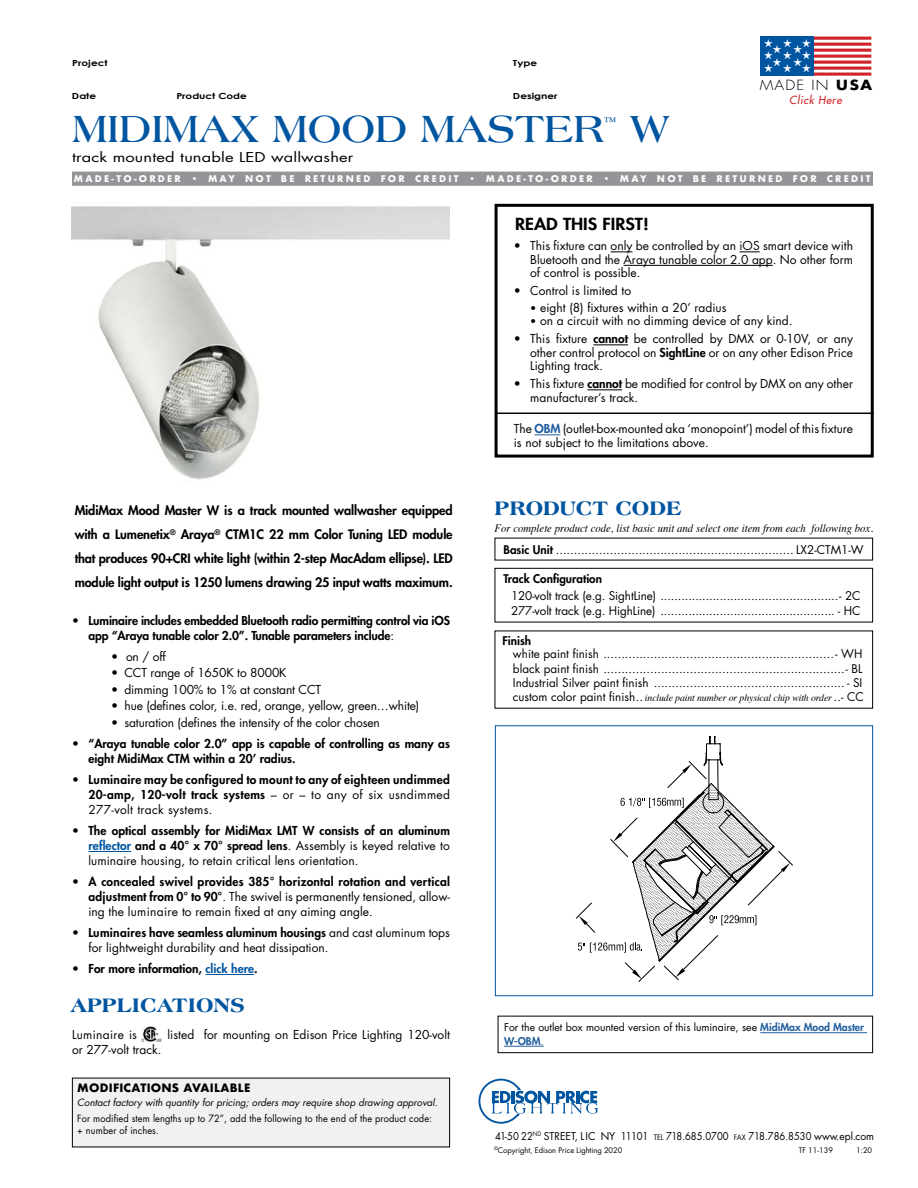
<style>
.page{position:relative;width:918px;height:1188px;background:#fff}
.page>*{position:absolute;margin:0;border:0;box-sizing:border-box;transform-origin:0 0}
.t1{font:700 40.5px "Americana";color:#0055a1}
.t2{font:800 21px "Americana";color:#0055a1}
.t3{font:800 16.2px "Futura";color:#000;scale:1.11 1}
.t4{font:300 13.65px "Futura";letter-spacing:.08em;color:#000;scale:1.11 1}
.t5{font:13.2px "Futura";letter-spacing:.01em;color:#000;scale:1.25 1}
.t6{font:800 12.75px/24px "Futura";letter-spacing:-.01em;color:#000;text-align:justify}
.t7{font:700 12.3px "Americana";color:#0055a1}
.t8{font:12px/13.5px "Futura";color:#000;text-align:justify}
.t9{font:800 12px/15px "Futura";color:#000}
.t10{font:12px "Futura";letter-spacing:.025em;color:#000}
.t11{font:11.7px/14.2px "Futura";color:#000}
.t12{font:800 11.7px "Futura";color:#000}
.t13{font:italic 11.25px "Times";color:#000;scale:.95 1}
.t14{font:700 11.25px "Futura";letter-spacing:.02em;color:#000}
.t15{font:italic 10.95px "Futura";letter-spacing:.05em;color:#d2232a}
.t16{font:10.65px/12.9px "Monotype Sorts";letter-spacing:.98em;color:#fff}
.t17{font:10.5px/13.5px "Futura";color:#000}
.t18{font:10.5px "Futura";color:#000;scale:.9 1}
.t19{font:9.75px/12px "Futura";letter-spacing:.01em;color:#000;scale:.95 1}
.t20{font:italic 9.75px "Futura";color:#000}
.t21{font:italic 9.75px "Times";letter-spacing:-.01em;color:#000}
.t22{font:700 9px "Futura";letter-spacing:.245em;color:#fff}
.t23{font:700 8.4px "Century Gothic";color:#000;scale:1.25 1}
.t24{font:7.5px "Futura";color:#000}
.s1{font-weight:700}
.s2{font-size:10.5px}
.s3{font-weight:800}
.s4{font-weight:800;color:#215e9e}
.s5{font-family:"Futura";font-style:normal;font-size:11.7px}
.s6{font-weight:400}
.s7{font-weight:800;color:#0055a1}
.s8{color:#0055a1}
.s9{color:#215e9e}
.s10{font-size:7.35px}
</style>
<div class="page">
<hr style="left:88px;top:851px;width:43px;height:1px;background:#0055a1">
<hr style="left:206px;top:974px;width:48px;height:1px;background:#0055a1">
<svg style="left:478px;top:1079px;width:120px;height:45px"></svg>
<img style="left:72px;top:206px;width:378px;height:274px">
<img style="left:142px;top:1026px;width:20px;height:15px">
<div style="left:72px;top:172px;width:801px;height:14px;background:#939598;border:2px solid #939598"></div>
<div style="left:498px;top:1016px;width:375px;height:37px;border:1px solid #000"></div>
<hr style="left:760px;top:1032px;width:107px;height:1px;background:#215e9e">
<hr style="left:504px;top:1046px;width:40px;height:1px;background:#215e9e">
<div style="left:495px;top:568px;width:378px;height:54px;border:1px solid #000"></div>
<div style="left:495px;top:725px;width:378px;height:271px;border:1px solid #0055a1"></div>
<svg style="left:575px;top:736px;width:218px;height:246px"></svg>
<hr style="left:813px;top:37px;width:58px;height:3px;background:#d2232a">
<hr style="left:813px;top:43px;width:58px;height:3px;background:#d2232a">
<hr style="left:813px;top:49px;width:58px;height:3px;background:#d2232a">
<hr style="left:813px;top:55px;width:58px;height:3px;background:#d2232a">
<hr style="left:813px;top:61px;width:58px;height:3px;background:#d2232a">
<hr style="left:813px;top:67px;width:58px;height:3px;background:#d2232a">
<hr style="left:813px;top:73px;width:58px;height:3px;background:#d2232a">
<div style="left:760px;top:37px;width:54px;height:39px;background:#0055a1"></div>
<div style="left:72px;top:1078px;width:378px;height:69px;background:#f1f1f2"></div>
<div style="left:495px;top:204px;width:379px;height:254px;border:3px solid #000"></div>
<svg style="left:611px;top:251px;width:21px;height:1px"></svg>
<svg style="left:739px;top:251px;width:21px;height:1px"></svg>
<hr style="left:624px;top:265px;width:149px;height:1px;background:#000">
<hr style="left:593px;top:344px;width:35px;height:1px;background:#000">
<hr style="left:587px;top:389px;width:35px;height:1px;background:#000">
<svg style="left:534px;top:434px;width:26px;height:1px"></svg>
<hr style="left:495px;top:413px;width:379px;height:1px;background:#000">
<p class="t23" style="left:72px;top:57px;width:30px">Project</p>
<p class="t23" style="left:72px;top:91px;width:21px">Date</p>
<p class="t23" style="left:176px;top:91px;width:58px">Product Code</p>
<p class="t23" style="left:513px;top:91px;width:37px">Designer</p>
<p class="t23" style="left:513px;top:57px;width:21px">Type</p>
<h1 class="t1" style="left:72px;top:106px;width:534px">MIDIMAX MOOD MASTER</h1>
<p class="t7" style="left:604px;top:114px;width:14px">™</p>
<h1 class="t1" style="left:630px;top:106px;width:42px">W</h1>
<p class="t5" style="left:72px;top:148px;width:227px">track mounted tunable LED wallwasher</p>
<p class="t16" style="left:764px;top:37px;width:29px">H H</p>
<p class="t16" style="left:773px;top:43px;width:10px">H<br>H</p>
<p class="t16" style="left:794px;top:43px;width:10px">H<br>H</p>
<p class="t16" style="left:764px;top:37px;width:48px;text-align:justify;text-indent:38px">H HHH HHH</p>
<p class="t15" style="left:789px;top:93px;width:54px">Click Here</p>
<p class="t4" style="left:760px;top:76px;width:103px">MADE IN <span class="s1">USA</span></p>
<p class="t22" style="left:74px;top:173px;width:798px">MADE-TO-ORDER • MAY NOT BE RETURNED FOR CREDIT • MADE-TO-ORDER • MAY NOT BE RETURNED FOR CREDIT</p>
<h3 class="t3" style="left:515px;top:213px;width:122px">READ THIS FIRST!</h3>
<p class="t8" style="left:530px;top:239px;width:324px;text-indent:-16px">• This fixture can only be controlled by an iOS smart device with Bluetooth and the Araya tunable color 2.0 app. No other form of control is possible.</p>
<p class="t8" style="left:514px;top:284px;width:119px">• Control is limited to</p>
<p class="t8" style="left:530px;top:300px;width:198px"><span class="s2">•</span> eight (8) fixtures within a 20’ radius</p>
<p class="t8" style="left:530px;top:314px;width:264px"><span class="s2">•</span> on a circuit with no dimming device of any kind.</p>
<p class="t8" style="left:530px;top:332px;width:324px;text-indent:-16px">• This fixture <span class="s3">cannot</span> be controlled by DMX or 0-10V, or any other control protocol on <span class="s3">SightLine</span> or on any other Edison Price Lighting track.</p>
<p class="t8" style="left:530px;top:377px;width:324px;text-indent:-16px">• This fixture <span class="s3">cannot</span> be modified for control by DMX on any other manufacturer’s track.</p>
<p class="t8" style="left:514px;top:422px;width:341px">The <span class="s4">OBM</span> (outlet-box-mounted aka ‘monopoint’) model of this fixture is not subject to the limitations above.</p>
<p class="t6" style="left:75px;top:498px;width:380px">MidiMax Mood Master W is a track mounted wallwasher equipped with a Lumenetix<sup>®</sup> Araya<sup>®</sup> CTM1C 22 mm Color Tuning LED module that produces 90+CRI white light (within 2-step MacAdam ellipse). LED module light output is 1250 lumens drawing 25 input watts maximum.</p>
<h2 class="t2" style="left:495px;top:496px;width:189px">PRODUCT CODE</h2>
<p class="t13" style="left:495px;top:518px;width:400px">For complete product code, list basic unit and select one item from each following box.</p>
<p class="t11" style="left:504px;top:543px;width:361px"><span class="s3">Basic Unit</span> .................................................................. LX2-CTM1-W</p>
<p class="t12" style="left:504px;top:571px;width:100px">Track Configuration</p>
<p class="t11" style="left:511px;top:588px;width:351px;line-height:15px">120-volt track (e.g. SightLine) ...................................................- 2C<br>277-volt track (e.g. HighLine) .................................................. - HC</p>
<p class="t12" style="left:502px;top:633px;width:30px">Finish</p>
<p class="t11" style="left:513px;top:647px;width:351px;text-align:justify">white paint finish ................................................................- WH black paint finish ...................................................................- BL Industrial Silver paint finish ..................................................... - SI</p>
<p class="t21" style="left:513px;top:689px;width:353px"><span class="s5">custom color paint finish..</span> include paint number or physical chip with order <span class="s5">..- CC</span></p>
<p class="t9" style="left:88px;top:613px;width:363px;text-indent:-16px">• Luminaire includes embedded Bluetooth radio permitting control via iOS app “Araya tunable color 2.0”. Tunable parameters include<span class="s6">:</span></p>
<p class="t8" style="left:111px;top:649px;width:56px">• on / off</p>
<p class="t8" style="left:111px;top:666px;width:177px">• CCT range of 1650K to 8000K</p>
<p class="t8" style="left:111px;top:682px;width:212px">• dimming 100% to 1% at constant CCT</p>
<p class="t8" style="left:111px;top:699px;width:310px">• hue (defines color, i.e. red, orange, yellow, green…white)</p>
<p class="t8" style="left:111px;top:715px;width:270px">• saturation (defines the intensity of the color chosen</p>
<p class="t9" style="left:88px;top:736px;width:363px;text-indent:-16px">• “Araya tunable color 2.0” app is capable of controlling as many as eight MidiMax CTM within a 20’ radius.</p>
<p class="t9" style="left:88px;top:772px;width:363px;text-align:justify;text-indent:-16px">• Luminaire may be configured to mount to any of eighteen undimmed 20-amp, 120-volt track systems <span class="s6">– or – to any of six usndimmed 277-volt track systems.</span></p>
<p class="t8" style="left:88px;top:823px;width:363px;line-height:15px;text-indent:-16px"><span class="s3">• The optical assembly for MidiMax LMT W consists of an aluminum </span><span class="s7">reflector</span> <span class="s3">and a 40° x 70° spread lens</span>. Assembly is keyed relative to luminaire housing, to retain critical lens orientation.</p>
<p class="t8" style="left:88px;top:874px;width:363px;line-height:15px;text-indent:-16px"><span class="s3">• A concealed swivel provides 385° horizontal rotation and vertical adjustment from 0° to 90°</span>. The swivel is permanently tensioned, allow&shy;ing the luminaire to remain fixed at any aiming angle.</p>
<p class="t8" style="left:88px;top:925px;width:363px;line-height:15px;text-indent:-16px"><span class="s3">• Luminaires have seamless aluminum housings</span> and cast aluminum tops for lightweight durability and heat dissipation.</p>
<p class="t9" style="left:72px;top:961px;width:187px">• For more information, <span class="s8">click here</span>.</p>
<h2 class="t2" style="left:70px;top:993px;width:176px">APPLICATIONS</h2>
<p class="t10" style="left:72px;top:1026px;width:67px">Luminaire is</p>
<p class="t8" style="left:168px;top:1028px;width:284px">listed for mounting on Edison Price Lighting 120-volt</p>
<p class="t8" style="left:72px;top:1043px;width:91px">or 277-volt track.</p>
<p class="t14" style="left:77px;top:1080px;width:175px">MODIFICATIONS AVAILABLE</p>
<p class="t20" style="left:77px;top:1096px;width:362px">Contact factory with quantity for pricing; orders may require shop drawing approval.</p>
<p class="t19" style="left:77px;top:1113px;width:375px">For modified stem lengths up to 72”, add the following to the end of the product code: + number of inches.</p>
<p class="t17" style="left:504px;top:1020px;width:362px">For the outlet box mounted version of this luminaire, see <span class="s4">MidiMax Mood Master<br>W-OBM</span><span class="s9">.</span></p>
<p class="t18" style="left:495px;top:1128px;width:423px">41-50 22<sup>ND</sup> STREET, LIC NY 11101 <span class="s10">TEL</span> 718.685.0700 <span class="s10">FAX</span> 718.786.8530 www.epl.com</p>
<p class="t24" style="left:494px;top:1145px;width:130px"><sup>©</sup>Copyright, Edison Price Lighting 2020</p>
<p class="t24" style="left:799px;top:1145px;width:36px">TF 11-139</p>
<p class="t24" style="left:856px;top:1145px;width:18px">1:20</p>
</div>
